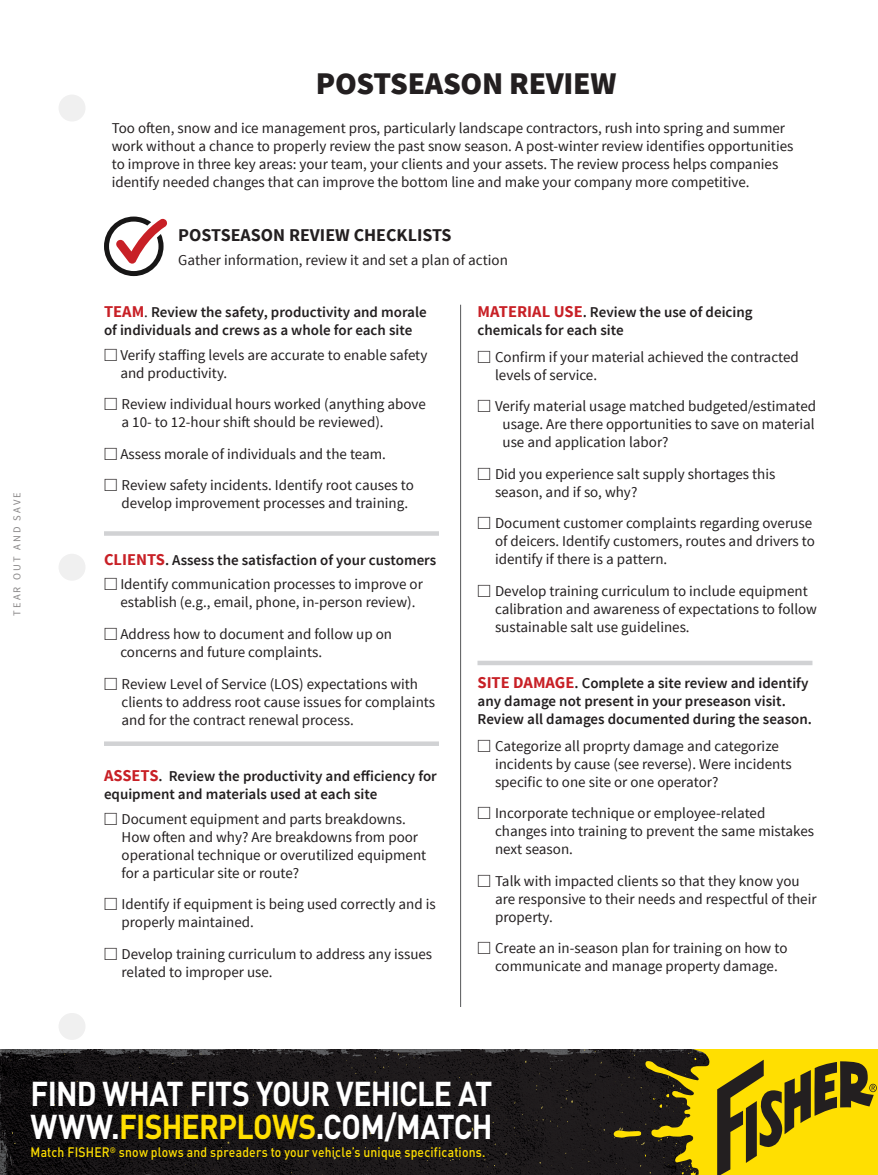
<style>
.page{position:relative;width:878px;height:1175px;background:#fff}
.page>*{position:absolute;margin:0;border:0;box-sizing:border-box;transform-origin:0 0}
.t1{font:700 34.05px/32.2px "DIN";letter-spacing:-.025em;color:#fff;scale:.89 1}
.t2{font:900 31.5px "Source Sans Pro";letter-spacing:-.01em;color:#231f20}
.T_T_Text{font:700 18px "Source Sans Pro";color:#231f20}
.T_T_Text-2{font:15px/18px "Source Sans Pro";color:#231f20}
.T_T_Text-3{font:600 15px/18px "Source Sans Pro";color:#231f20}
.t3{font:500 13.65px "DIN";letter-spacing:.015em;color:#ffdf01;scale:.89 1}
.t4{font:10.5px "Source Sans Pro";letter-spacing:.2em;color:#231f20}
.s1{font-weight:700;font-size:16.5px;color:#c82026}
.s2{font-weight:400}
.s3{font-family:"Universal Std Newswith Comm Pi"}
.s4{color:#ffdf01}
</style>
<div class="page">
<div style="left:58px;top:553px;width:28px;height:27px;background:#f0f0f0;border-radius:50%"></div>
<div style="left:58px;top:94px;width:28px;height:28px;background:#f0f0f0;border-radius:50%"></div>
<div style="left:58px;top:1012px;width:28px;height:28px;background:#f0f0f0;border-radius:50%"></div>
<svg style="left:0;top:1049px;width:613px;height:125px;background:#191618"></svg>
<img style="left:231px;top:1049px;width:45px;height:2px">
<img style="left:307px;top:1099px;width:269px;height:52px">
<img style="left:289px;top:1142px;width:19px;height:9px">
<img style="left:55px;top:1151px;width:234px;height:23px">
<img style="left:1px;top:1151px;width:54px;height:23px">
<img style="left:54px;top:1168px;width:42px;height:6px">
<img style="left:0;top:1099px;width:131px;height:52px">
<div style="left:577px;top:1099px;width:36px;height:75px;background:#1e1b1c"></div>
<img style="left:309px;top:1151px;width:268px;height:23px">
<img style="left:333px;top:1049px;width:12px;height:1px">
<img style="left:11px;top:1051px;width:345px;height:31px">
<img style="left:363px;top:1055px;width:250px;height:10px">
<img style="left:276px;top:1049px;width:57px;height:6px">
<img style="left:172px;top:1051px;width:107px;height:12px">
<img style="left:361px;top:1049px;width:252px;height:6px">
<img style="left:150px;top:1169px;width:225px;height:5px">
<img style="left:142px;top:1171px;width:17px;height:3px">
<svg style="left:0;top:1049px;width:8px;height:15px"></svg>
<svg style="left:613px;top:1049px;width:265px;height:126px;background:#98850d"></svg>
<hr style="left:460px;top:305px;width:1px;height:702px;background:#57585a">
<div style="left:104px;top:531px;width:335px;height:5px;background:#d1d2d4"></div>
<div style="left:104px;top:741px;width:335px;height:5px;background:#d1d2d4"></div>
<div style="left:477px;top:660px;width:335px;height:5px;background:#d1d2d4"></div>
<svg style="left:104px;top:216px;width:63px;height:60px"></svg>
<p class="t4" style="left:10px;top:615px;width:125px;rotate:-90deg">TEAR OUT AND SAVE</p>
<p class="t2" style="left:316px;top:63px;width:302px">POSTSEASON REVIEW</p>
<p class="T_T_Text-2" style="left:112px;top:119px;width:683px">Too often, snow and ice management pros, particularly landscape contractors, rush into spring and summer work without a chance to properly review the past snow season. A post-winter review identifies opportunities to improve in three key areas: your team, your clients and your assets. The review process helps companies identify needed changes that can improve the bottom line and make your company more competitive.</p>
<p class="T_T_Text" style="left:178px;top:223px;width:275px">POSTSEASON REVIEW CHECKLISTS</p>
<p class="T_T_Text-2" style="left:178px;top:252px;width:331px">Gather information, review it and set a plan of action</p>
<p class="T_T_Text-3" style="left:104px;top:303px;width:324px"><span class="s1">TEAM</span><span class="s2">.</span> Review the safety, productivity and morale of individuals and crews as a whole for each site</p>
<p class="T_T_Text-2" style="left:120px;top:346px;width:308px;text-indent:-16px"><span class="s3">□</span> Verify staffing levels are accurate to enable safety and productivity.</p>
<p class="T_T_Text-2" style="left:121px;top:395px;width:306px;text-indent:-18px"><span class="s3">□</span> Review individual hours worked (anything above a 10- to 12-hour shift should be reviewed).</p>
<p class="T_T_Text-2" style="left:104px;top:445px;width:283px"><span class="s3">□</span> Assess morale of individuals and the team.</p>
<p class="T_T_Text-2" style="left:121px;top:476px;width:294px;text-indent:-18px"><span class="s3">□</span> Review safety incidents. Identify root causes to develop improvement processes and training.</p>
<p class="T_T_Text-3" style="left:104px;top:551px;width:334px"><span class="s1">CLIENTS</span>. Assess the satisfaction of your customers</p>
<p class="T_T_Text-2" style="left:120px;top:575px;width:304px;text-indent:-16px"><span class="s3">□</span> Identify communication processes to improve or establish (e.g., email, phone, in-person review).</p>
<p class="T_T_Text-2" style="left:120px;top:625px;width:273px;text-indent:-16px"><span class="s3">□</span> Address how to document and follow up on concerns and future complaints.</p>
<p class="T_T_Text-2" style="left:121px;top:674px;width:315px;text-indent:-18px"><span class="s3">□</span> Review Level of Service (LOS) expectations with clients to address root cause issues for complaints and for the contract renewal process.</p>
<p class="T_T_Text-3" style="left:104px;top:767px;width:334px"><span class="s1">ASSETS</span>. Review the productivity and efficiency for equipment and materials used at each site</p>
<p class="T_T_Text-2" style="left:121px;top:809px;width:306px;text-indent:-18px"><span class="s3">□</span> Document equipment and parts breakdowns.<br>How often and why? Are breakdowns from poor operational technique or overutilized equipment for a particular site or route?</p>
<p class="T_T_Text-2" style="left:121px;top:895px;width:316px;text-indent:-18px"><span class="s3">□</span> Identify if equipment is being used correctly and is properly maintained.</p>
<p class="T_T_Text-2" style="left:121px;top:944px;width:312px;text-indent:-18px"><span class="s3">□</span> Develop training curriculum to address any issues related to improper use.</p>
<p class="T_T_Text-3" style="left:477px;top:303px;width:277px"><span class="s1">MATERIAL USE</span>. Review the use of deicing chemicals for each site</p>
<p class="T_T_Text-2" style="left:495px;top:348px;width:305px;text-indent:-18px"><span class="s3">□</span> Confirm if your material achieved the contracted levels of service.</p>
<p class="T_T_Text-2" style="left:502px;top:397px;width:315px;text-align:justify;text-indent:-25px"><span class="s3">□</span> Verify material usage matched budgeted/estimated usage. Are there opportunities to save on material use and application labor?</p>
<p class="T_T_Text-2" style="left:495px;top:465px;width:282px;text-indent:-18px"><span class="s3">□</span> Did you experience salt supply shortages this season, and if so, why?</p>
<p class="T_T_Text-2" style="left:495px;top:514px;width:321px;text-indent:-18px"><span class="s3">□</span> Document customer complaints regarding overuse of deicers. Identify customers, routes and drivers to identify if there is a pattern.</p>
<p class="T_T_Text-2" style="left:495px;top:582px;width:323px;text-indent:-18px"><span class="s3">□</span> Develop training curriculum to include equipment calibration and awareness of expectations to follow sustainable salt use guidelines.</p>
<p class="T_T_Text-3" style="left:477px;top:674px;width:336px"><span class="s1">SITE DAMAGE</span>. Complete a site review and identify any damage not present in your preseason visit.<br>Review all damages documented during the season.</p>
<p class="T_T_Text-2" style="left:495px;top:737px;width:298px;text-indent:-18px"><span class="s3">□</span> Categorize all proprty damage and categorize incidents by cause (see reverse). Were incidents specific to one site or one operator?</p>
<p class="T_T_Text-2" style="left:495px;top:804px;width:320px;text-indent:-18px"><span class="s3">□</span> Incorporate technique or employee-related changes into training to prevent the same mistakes next season.</p>
<p class="T_T_Text-2" style="left:495px;top:872px;width:323px;text-indent:-18px"><span class="s3">□</span> Talk with impacted clients so that they know you are responsive to their needs and respectful of their property.</p>
<p class="T_T_Text-2" style="left:477px;top:939px;width:311px;text-align:center"><span class="s3">□</span> Create an in-season plan for training on how to communicate and manage property damage.</p>
<p class="t1" style="left:31px;top:1076px;width:520px">FIND WHAT FITS YOUR VEHICLE AT<br>WWW.<span class="s4">FISHERPLOWS</span>.COM/MATCH</p>
<p class="t3" style="left:31px;top:1143px;width:512px">Match FISHER<sup>®</sup> snow plows and spreaders to your vehicle’s unique specifications.</p>
</div>
